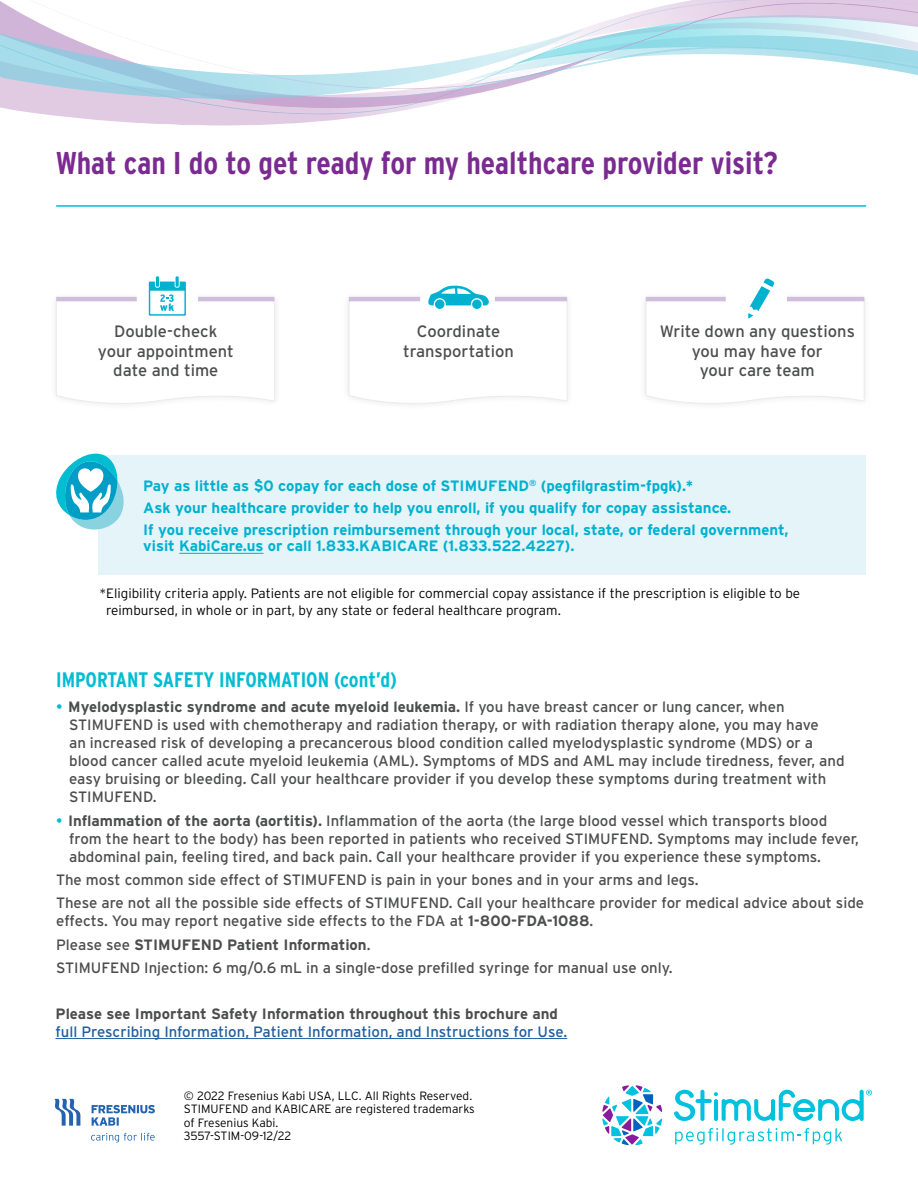
<style>
.page{position:relative;width:918px;height:1188px;background:#fff}
.page>*{position:absolute;margin:0;border:0;box-sizing:border-box;transform-origin:0 0}
.t1{font:700 31.5px "Interstate Condensed";color:#7a2a90}
.t2{font:700 21px "Interstate Condensed";color:#00bdd2}
.t3{font:16.5px/19.8px "Interstate";color:#4c4d4d;text-align:center}
.t4{font:15px/18px "Interstate";color:#4c4d4d}
.t5{font:700 15px/21.9px "Interstate";color:#00b1d0}
.t6{font:15px "Interstate";color:#215e9e}
.t7{font:700 15px "Interstate";color:#4c4d4d}
.t8{font:300 13.5px/16.5px "Interstate";color:#000}
.t9{font:300 12px/13.5px "Interstate";color:#000}
.s1{font-size:13.5px}
.s2{color:#00bdd2}
.s3{font-weight:700}
</style>
<div class="page">
<div style="left:342px;top:292px;width:232px;height:118px;background:#000;opacity:.1"></div>
<div style="left:639px;top:292px;width:232px;height:118px;background:#000;opacity:.1"></div>
<div style="left:98px;top:456px;width:768px;height:119px;background:#e4f4f8"></div>
<hr style="left:56px;top:1038px;width:511px;height:1px;background:#215e9e">
<hr style="left:56px;top:205px;width:810px;height:2px;background:#00bdd2">
<svg style="left:56px;top:276px;width:219px;height:128px"></svg>
<svg style="left:349px;top:285px;width:219px;height:124px"></svg>
<div style="left:435px;top:300px;width:9px;height:9px;background:#00b1d0;border-radius:50%"></div>
<div style="left:472px;top:300px;width:10px;height:9px;background:#00b1d0;border-radius:50%"></div>
<svg style="left:646px;top:278px;width:219px;height:131px"></svg>
<hr style="left:179px;top:553px;width:85px;height:1px;background:#00b1d0">
<svg style="left:56px;top:454px;width:71px;height:76px"></svg>
<svg style="left:28px;top:112px;width:345px;height:14px;fill:#e1cbe3"></svg>
<svg style="left:0;top:92px;width:200px;height:20px;background:#dacbe3"></svg>
<svg style="left:0;top:0;width:918px;height:92px"></svg>
<svg style="left:200px;top:41px;width:718px;height:74px"></svg>
<svg style="left:54px;top:1099px;width:26px;height:27px"></svg>
<svg style="left:92px;top:1105px;width:63px;height:21px"></svg>
<svg style="left:91px;top:1133px;width:64px;height:10px"></svg>
<svg style="left:602px;top:1085px;width:60px;height:60px"></svg>
<svg style="left:674px;top:1090px;width:198px;height:31px"></svg>
<svg style="left:675px;top:1128px;width:167px;height:17px"></svg>
<h1 class="t1" style="left:56px;top:146px;width:723px">What can I do to get ready for my healthcare provider visit?</h1>
<p class="t3" style="left:98px;top:321px;width:137px">Double-check your appointment date and time</p>
<p class="t3" style="left:403px;top:321px;width:112px">Coordinate transportation</p>
<p class="t3" style="left:660px;top:321px;width:197px">Write down any questions you may have for<br>your care team</p>
<p class="t5" style="left:143px;top:475px;width:647px">Pay as little as $0 copay for each dose of STIMUFEND<sup>®</sup> (pegfilgrastim-fpgk).<span class="s1">*<br></span>Ask your healthcare provider to help you enroll, if you qualify for copay assistance.<br>If you receive prescription reimbursement through your local, state, or federal government,</p>
<p class="t5" style="left:143px;top:535px;width:433px">visit KabiCare.us or call 1.833.KABICARE (1.833.522.4227).</p>
<p class="t8" style="left:106px;top:585px;width:696px;text-indent:-7px">*Eligibility criteria apply. Patients are not eligible for commercial copay assistance if the prescription is eligible to be reimbursed, in whole or in part, by any state or federal healthcare program.</p>
<h2 class="t2" style="left:56px;top:668px;width:342px">IMPORTANT SAFETY INFORMATION (cont’d)</h2>
<p class="t4" style="left:69px;top:698px;width:777px;text-indent:-13px"><span class="s2">•</span> <span class="s3">Myelodysplastic syndrome and acute myeloid leukemia.</span> If you have breast cancer or lung cancer, when STIMUFEND is used with chemotherapy and radiation therapy, or with radiation therapy alone, you may have<br>an increased risk of developing a precancerous blood condition called myelodysplastic syndrome (MDS) or a blood cancer called acute myeloid leukemia (AML). Symptoms of MDS and AML may include tiredness, fever, and easy bruising or bleeding. Call your healthcare provider if you develop these symptoms during treatment with STIMUFEND.</p>
<p class="t4" style="left:69px;top:811px;width:791px;text-indent:-13px"><span class="s2">•</span> <span class="s3">Inflammation of the aorta (aortitis).</span> Inflammation of the aorta (the large blood vessel which transports blood from the heart to the body) has been reported in patients who received STIMUFEND. Symptoms may include fever, abdominal pain, feeling tired, and back pain. Call your healthcare provider if you experience these symptoms.</p>
<p class="t4" style="left:56px;top:868px;width:810px;line-height:23.4px">The most common side effect of STIMUFEND is pain in your bones and in your arms and legs.<br>These are not all the possible side effects of STIMUFEND. Call your healthcare provider for medical advice about side</p>
<p class="t4" style="left:56px;top:909px;width:618px;line-height:23.4px">effects. You may report negative side effects to the FDA at <span class="s3">1-800-FDA-1088</span>.<br>Please see <span class="s3">STIMUFEND Patient Information</span>.<br>STIMUFEND Injection: 6 mg/0.6 mL in a single-dose prefilled syringe for manual use only.</p>
<p class="t7" style="left:56px;top:1005px;width:504px">Please see Important Safety Information throughout this brochure and</p>
<p class="t6" style="left:56px;top:1023px;width:513px">full Prescribing Information, Patient Information, and Instructions for Use.</p>
<p class="t9" style="left:184px;top:1089px;width:292px">© 2022 Fresenius Kabi USA, LLC. All Rights Reserved.<br>STIMUFEND and KABICARE are registered trademarks of Fresenius Kabi.<br>3557-STIM-09-12/22</p>
</div>
